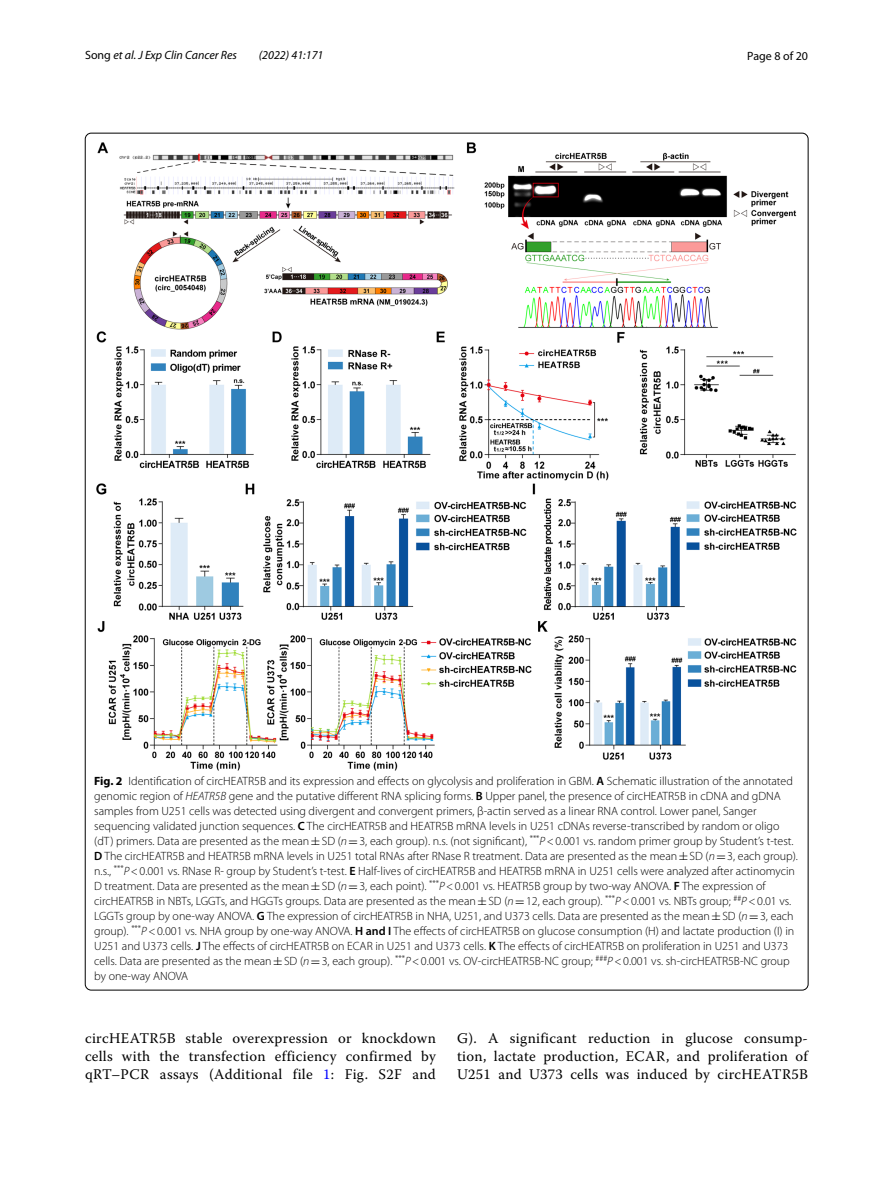
<style>
.page{position:relative;width:893px;height:1187px;background:#fff}
.page>*{position:absolute;margin:0;border:0;box-sizing:border-box;transform-origin:0 0}
.t1{font:14.7px/18px "Warnock Pro";letter-spacing:.02em;color:#000;text-align:justify}
.t2{font:300 12px/15px "Myriad Pro";color:#000}
.t3{font:italic 12px "Myriad Pro";color:#000}
.t4{font:12px "Myriad Pro";color:#000}
.s1{font-style:normal}
.s2{font-weight:700}
.s3{font-weight:600}
.s4{font-style:italic}
.s5{font-family:"MTSY";font-weight:400}
.s6{color:#00f}
</style>
<div class="page">
<img style="left:96px;top:142px;width:701px;height:628px">
<p class="t3" style="left:85px;top:48px;width:153px"><span class="s1">Song</span> et al. J Exp Clin Cancer Res</p>
<p class="t3" style="left:259px;top:48px;width:66px">(2022) 41:171</p>
<p class="t4" style="left:747px;top:48px;width:62px">Page 8 of 20</p>
<p class="t2" style="left:94px;top:774px;width:705px"><span class="s2">Fig. 2</span> Identification of circHEATR5B and its expression and effects on glycolysis and proliferation in GBM. <span class="s3">A</span> Schematic illustration of the annotated genomic region of <span class="s4">HEATR5B</span> gene and the putative different RNA splicing forms. <span class="s3">B</span> Upper panel, the presence of circHEATR5B in cDNA and gDNA samples from U251 cells was detected using divergent and convergent primers, β-actin served as a linear RNA control. Lower panel, Sanger sequencing validated junction sequences. <span class="s3">C</span> The circHEATR5B and HEATR5B mRNA levels in U251 cDNAs reverse-transcribed by random or oligo (dT) primers. Data are presented as the mean<span class="s5">±</span>SD (<span class="s4">n</span><span class="s5">=</span>3, each group). n.s. (not significant), <sup>***</sup><span class="s4">P</span>&lt;0.001 vs. random primer group by Student’s t-test.<br><span class="s3">D</span> The circHEATR5B and HEATR5B mRNA levels in U251 total RNAs after RNase R treatment. Data are presented as the mean<span class="s5">±</span>SD (<span class="s4">n</span><span class="s5">=</span>3, each group). n.s., <sup>***</sup><span class="s4">P</span>&lt;0.001 vs. RNase R- group by Student’s t-test. <span class="s3">E</span> Half-lives of circHEATR5B and HEATR5B mRNA in U251 cells were analyzed after actinomycin D treatment. Data are presented as the mean<span class="s5">±</span>SD (<span class="s4">n</span><span class="s5">=</span>3, each point). <sup>***</sup><span class="s4">P</span>&lt;0.001 vs. HEATR5B group by two-way ANOVA. <span class="s3">F</span> The expression of circHEATR5B in NBTs, LGGTs, and HGGTs groups. Data are presented as the mean<span class="s5">±</span>SD (<span class="s4">n</span><span class="s5">=</span>12, each group). <sup>***</sup><span class="s4">P</span>&lt;0.001 vs. NBTs group; <sup>##</sup><span class="s4">P</span>&lt;0.01 vs.<br>LGGTs group by one-way ANOVA. <span class="s3">G</span> The expression of circHEATR5B in NHA, U251, and U373 cells. Data are presented as the mean<span class="s5">±</span>SD (<span class="s4">n</span><span class="s5">=</span>3, each group). <sup>***</sup><span class="s4">P</span>&lt;0.001 vs. NHA group by one-way ANOVA. <span class="s3">H and I</span> The effects of circHEATR5B on glucose consumption (H) and lactate production (I) in U251 and U373 cells. <span class="s3">J</span> The effects of circHEATR5B on ECAR in U251 and U373 cells. <span class="s3">K</span> The effects of circHEATR5B on proliferation in U251 and U373 cells. Data are presented as the mean<span class="s5">±</span>SD (<span class="s4">n</span><span class="s5">=</span>3, each group). <sup>***</sup><span class="s4">P</span>&lt;0.001 vs. OV-circHEATR5B-NC group; <sup>###</sup><span class="s4">P</span>&lt;0.001 vs. sh-circHEATR5B-NC group by one-way ANOVA</p>
<p class="t1" style="left:85px;top:1029px;width:352px">circHEATR5B stable overexpression or knockdown cells with the transfection efficiency confirmed by qRT–PCR assays (Additional file <span class="s6">1</span>: Fig. S2F and</p>
<p class="t1" style="left:457px;top:1029px;width:352px">G). A significant reduction in glucose consump&shy;tion, lactate production, ECAR, and proliferation of U251 and U373 cells was induced by circHEATR5B</p>
</div>
